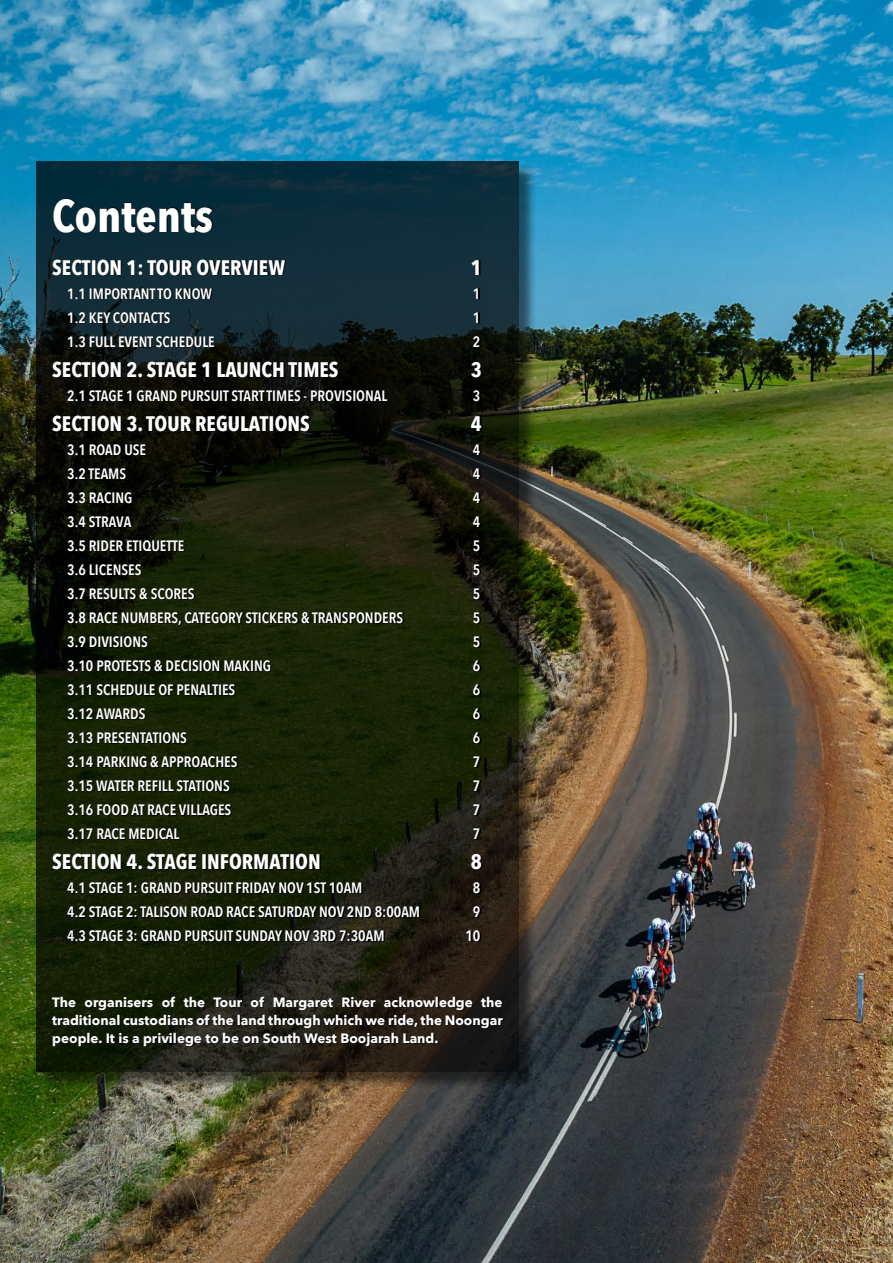
<style>
.page{position:relative;width:893px;height:1263px;background:#fff}
.page>*{position:absolute;margin:0;border:0;box-sizing:border-box;transform-origin:0 0}
.t1{font:700 45px "Avenir Next Condensed";color:#fff}
.t2{font:700 21px "Avenir Next Condensed";color:#fff}
.t3{font:600 15px "Avenir Next Condensed";color:#fff}
.t4{font:700 13.5px/18px "Avenir Next";color:#fff;text-align:justify}
</style>
<div class="page">
<img style="left:0;top:0;width:893px;height:1263px">
<div style="left:38px;top:164px;width:499px;height:926px;background:#000;opacity:.75"></div>
<svg style="left:36px;top:162px;width:483px;height:909px;background:#162018"></svg>
<svg style="left:53px;top:200px;width:429px;height:742px;background:#121c0e"></svg>
<div style="left:53px;top:997px;width:450px;height:50px;background:#000;opacity:.75"></div>
<h1 class="t1" style="left:52px;top:188px;width:163px">Contents</h1>
<h2 class="t2" style="left:52px;top:255px;width:234px">SECTION 1: TOUR OVERVIEW</h2>
<h2 class="t2" style="left:471px;top:255px;width:13px">1</h2>
<p class="t3" style="left:67px;top:281px;width:146px">1.1 IMPORTANT TO KNOW</p>
<p class="t3" style="left:473px;top:281px;width:9px">1</p>
<p class="t3" style="left:67px;top:305px;width:105px">1.2 KEY CONTACTS</p>
<p class="t3" style="left:473px;top:305px;width:9px">1</p>
<p class="t3" style="left:67px;top:329px;width:149px">1.3 FULL EVENT SCHEDULE</p>
<p class="t3" style="left:473px;top:329px;width:9px">2</p>
<h2 class="t2" style="left:52px;top:357px;width:288px">SECTION 2. STAGE 1 LAUNCH TIMES</h2>
<h2 class="t2" style="left:471px;top:357px;width:13px">3</h2>
<p class="t3" style="left:67px;top:383px;width:322px">2.1 STAGE 1 GRAND PURSUIT START TIMES - PROVISIONAL</p>
<p class="t3" style="left:473px;top:383px;width:9px">3</p>
<h2 class="t2" style="left:52px;top:411px;width:259px">SECTION 3. TOUR REGULATIONS</h2>
<h2 class="t2" style="left:471px;top:411px;width:13px">4</h2>
<p class="t3" style="left:67px;top:437px;width:80px">3.1 ROAD USE</p>
<p class="t3" style="left:473px;top:437px;width:9px">4</p>
<p class="t3" style="left:67px;top:461px;width:60px">3.2 TEAMS</p>
<p class="t3" style="left:473px;top:461px;width:9px">4</p>
<p class="t3" style="left:67px;top:485px;width:67px">3.3 RACING</p>
<p class="t3" style="left:473px;top:485px;width:9px">4</p>
<p class="t3" style="left:67px;top:509px;width:66px">3.4 STRAVA</p>
<p class="t3" style="left:473px;top:509px;width:9px">4</p>
<p class="t3" style="left:67px;top:533px;width:119px">3.5 RIDER ETIQUETTE</p>
<p class="t3" style="left:473px;top:533px;width:9px">5</p>
<p class="t3" style="left:67px;top:557px;width:76px">3.6 LICENSES</p>
<p class="t3" style="left:473px;top:557px;width:9px">5</p>
<p class="t3" style="left:67px;top:581px;width:129px">3.7 RESULTS &amp; SCORES</p>
<p class="t3" style="left:473px;top:581px;width:9px">5</p>
<p class="t3" style="left:67px;top:605px;width:337px">3.8 RACE NUMBERS, CATEGORY STICKERS &amp; TRANSPONDERS</p>
<p class="t3" style="left:473px;top:605px;width:9px">5</p>
<p class="t3" style="left:67px;top:629px;width:82px">3.9 DIVISIONS</p>
<p class="t3" style="left:473px;top:629px;width:9px">5</p>
<p class="t3" style="left:67px;top:653px;width:205px">3.10 PROTESTS &amp; DECISION MAKING</p>
<p class="t3" style="left:473px;top:653px;width:9px">6</p>
<p class="t3" style="left:67px;top:677px;width:170px">3.11 SCHEDULE OF PENALTIES</p>
<p class="t3" style="left:473px;top:677px;width:9px">6</p>
<p class="t3" style="left:67px;top:701px;width:80px">3.12 AWARDS</p>
<p class="t3" style="left:473px;top:701px;width:9px">6</p>
<p class="t3" style="left:67px;top:725px;width:121px">3.13 PRESENTATIONS</p>
<p class="t3" style="left:473px;top:725px;width:9px">6</p>
<p class="t3" style="left:67px;top:749px;width:172px">3.14 PARKING &amp; APPROACHES</p>
<p class="t3" style="left:473px;top:749px;width:9px">7</p>
<p class="t3" style="left:67px;top:773px;width:164px">3.15 WATER REFILL STATIONS</p>
<p class="t3" style="left:473px;top:773px;width:9px">7</p>
<p class="t3" style="left:67px;top:797px;width:166px">3.16 FOOD AT RACE VILLAGES</p>
<p class="t3" style="left:473px;top:797px;width:9px">7</p>
<p class="t3" style="left:67px;top:821px;width:114px">3.17 RACE MEDICAL</p>
<p class="t3" style="left:473px;top:821px;width:9px">7</p>
<h2 class="t2" style="left:52px;top:849px;width:270px">SECTION 4. STAGE INFORMATION</h2>
<h2 class="t2" style="left:471px;top:849px;width:13px">8</h2>
<p class="t3" style="left:67px;top:875px;width:297px">4.1 STAGE 1: GRAND PURSUIT FRIDAY NOV 1ST 10AM</p>
<p class="t3" style="left:473px;top:875px;width:9px">8</p>
<p class="t3" style="left:67px;top:899px;width:354px">4.2 STAGE 2: TALISON ROAD RACE SATURDAY NOV 2ND 8:00AM</p>
<p class="t3" style="left:473px;top:899px;width:9px">9</p>
<p class="t3" style="left:67px;top:923px;width:319px">4.3 STAGE 3: GRAND PURSUIT SUNDAY NOV 3RD 7:30AM</p>
<p class="t3" style="left:465px;top:923px;width:16px">10</p>
<p class="t4" style="left:52px;top:993px;width:452px">The organisers of the Tour of Margaret River acknowledge the traditional custodians of the land through which we ride, the Noongar people. It is a privilege to be on South West Boojarah Land.</p>
</div>
